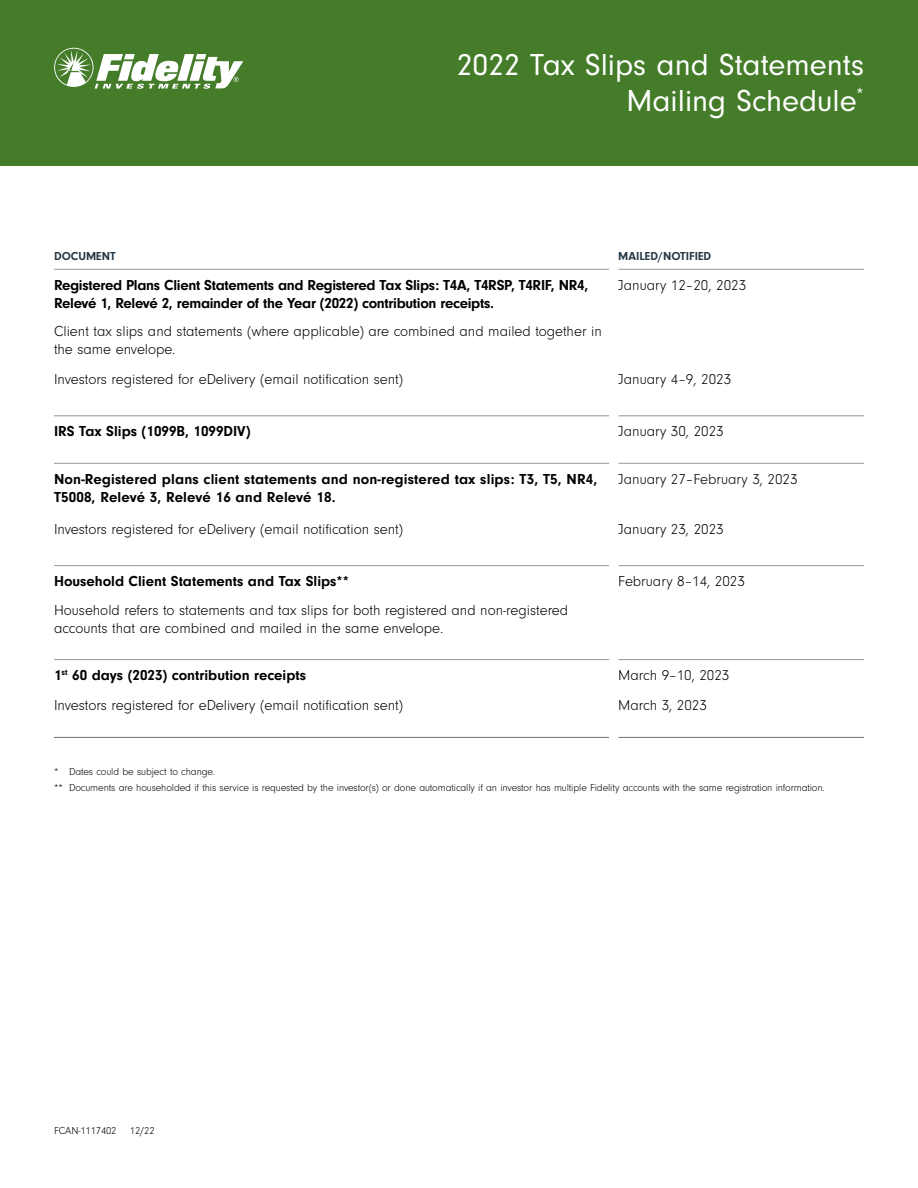
<style>
.page{position:relative;width:918px;height:1188px;background:#fff}
.page>*{position:absolute;margin:0;border:0;box-sizing:border-box;transform-origin:0 0}
.t1{font:31.5px/36px "Neuzeit Gro";color:#fff;text-align:right}
.t2{font:300 15px/18px "Neuzeit Gro";color:#000}
.t3{font:700 15px/18px "Neuzeit Gro";color:#000}
.t4{font:700 15px/18px "Neuzeit Gro";letter-spacing:-.02em;color:#000}
.t5{font:700 12px "Neuzeit Gro";color:#253948}
.t6{font:300 10.5px/15.8px "Neuzeit Gro";letter-spacing:-.01em;color:#000}
</style>
<div class="page">
<div style="left:0;top:0;width:918px;height:166px;background:#447c29"></div>
<svg style="left:54px;top:48px;width:189px;height:41px"></svg>
<svg style="left:54px;top:268px;width:810px;height:1px"></svg>
<hr style="left:54px;top:269px;width:555px;height:1px;background:#9099a0">
<hr style="left:618px;top:269px;width:246px;height:1px;background:#9099a0">
<hr style="left:54px;top:737px;width:555px;height:1px;background:#6a747b">
<hr style="left:618px;top:737px;width:246px;height:1px;background:#6a747b">
<hr style="left:54px;top:415px;width:555px;height:1px;background:#9099a0">
<hr style="left:618px;top:415px;width:246px;height:1px;background:#9099a0">
<hr style="left:54px;top:463px;width:555px;height:1px;background:#9099a0">
<hr style="left:618px;top:463px;width:246px;height:1px;background:#9099a0">
<hr style="left:54px;top:565px;width:555px;height:1px;background:#9099a0">
<hr style="left:618px;top:565px;width:246px;height:1px;background:#9099a0">
<hr style="left:54px;top:659px;width:555px;height:1px;background:#9099a0">
<hr style="left:618px;top:659px;width:246px;height:1px;background:#9099a0">
<div style="left:609px;top:252px;width:9px;height:17px;background:#fff"></div>
<h1 class="t1" style="left:457px;top:47px;width:409px">2022 Tax Slips and Statements<br>Mailing Schedule<sup>*</sup></h1>
<p class="t5" style="left:54px;top:249px;width:63px">DOCUMENT</p>
<p class="t5" style="left:618px;top:249px;width:95px">MAILED/NOTIFIED</p>
<p class="t4" style="left:54px;top:276px;width:536px">Registered Plans Client Statements and Registered Tax Slips: T4A, T4RSP, T4RIF, NR4,<br>Relevé 1, Relevé 2, remainder of the Year (2022) contribution receipts.</p>
<p class="t2" style="left:54px;top:323px;width:549px">Client tax slips and statements (where applicable) are combined and mailed together in the same envelope.</p>
<p class="t2" style="left:618px;top:276px;width:129px">January 12–20, 2023</p>
<p class="t2" style="left:54px;top:370px;width:351px">Investors registered for eDelivery (email notification sent)</p>
<p class="t2" style="left:618px;top:370px;width:114px">January 4–9, 2023</p>
<p class="t3" style="left:54px;top:423px;width:198px">IRS Tax Slips (1099B, 1099DIV)</p>
<p class="t2" style="left:618px;top:423px;width:107px">January 30, 2023</p>
<p class="t3" style="left:54px;top:470px;width:545px">Non-Registered plans client statements and non-registered tax slips: T3, T5, NR4,<br>T5008, Relevé 3, Relevé 16 and Relevé 18.</p>
<p class="t2" style="left:618px;top:470px;width:181px">January 27–February 3, 2023</p>
<p class="t2" style="left:54px;top:520px;width:351px">Investors registered for eDelivery (email notification sent)</p>
<p class="t2" style="left:618px;top:520px;width:107px">January 23, 2023</p>
<p class="t3" style="left:54px;top:572px;width:297px">Household Client Statements and Tax Slips**</p>
<p class="t2" style="left:54px;top:601px;width:516px">Household refers to statements and tax slips for both registered and non-registered accounts that are combined and mailed in the same envelope.</p>
<p class="t2" style="left:618px;top:573px;width:128px">February 8–14, 2023</p>
<p class="t3" style="left:54px;top:666px;width:254px">1<sup>st</sup> 60 days (2023) contribution receipts</p>
<p class="t2" style="left:618px;top:667px;width:113px">March 9–10, 2023</p>
<p class="t2" style="left:54px;top:697px;width:351px">Investors registered for eDelivery (email notification sent)</p>
<p class="t2" style="left:618px;top:697px;width:90px">March 3, 2023</p>
<p class="t6" style="left:54px;top:764px;width:772px">* Dates could be subject to change.<br>** Documents are householded if this service is requested by the investor(s) or done automatically if an investor has multiple Fidelity accounts with the same registration information.</p>
<p class="t6" style="left:54px;top:1123px;width:64px">FCAN-1117402</p>
<p class="t6" style="left:130px;top:1123px;width:26px">12/22</p>
</div>
